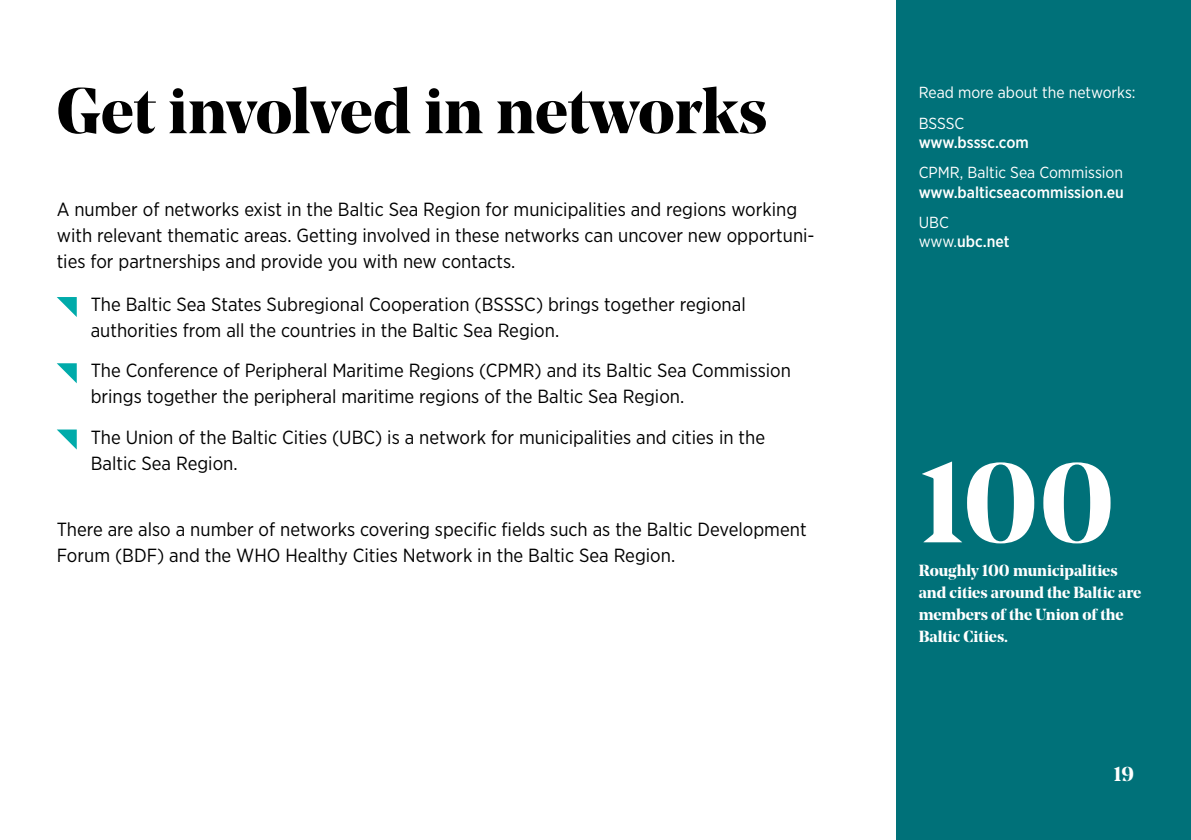
<style>
.page{position:relative;width:1191px;height:840px;background:#fff}
.page>*{position:absolute;margin:0;border:0;box-sizing:border-box;transform-origin:0 0}
.t1{font:700 112px "Noe Display";color:#fff}
.t2{font:700 64px "Noe Display";letter-spacing:-.005em;color:#000}
.t3{font:700 20px "Noe Display";color:#fff}
.a{font:19px/26px "Gotham Narrow";color:#000}
.Brödtext{font:19px/26px "Gotham Narrow";color:#000}
.Bildtext{font:700 16px/22px "Noe Display";color:#fff}
.Bildtext-2{font:16px/19.2px "Gotham Narrow";color:#fff}
.t4{font:500 16px/19.2px "Gotham Narrow";color:#fff}
.s1{font-weight:400}
.s2{font-weight:500}
</style>
<div class="page">
<svg style="left:57px;top:297px;width:20px;height:20px"></svg>
<svg style="left:57px;top:363px;width:20px;height:20px"></svg>
<svg style="left:57px;top:429px;width:20px;height:20px"></svg>
<div style="left:896px;top:0;width:295px;height:839px;background:#007179"></div>
<h2 class="t2" style="left:57px;top:69px;width:712px">Get involved in networks</h2>
<p class="Brödtext" style="left:57px;top:196px;width:759px">A number of networks exist in the Baltic Sea Region for municipalities and regions working with relevant thematic areas. Getting involved in these networks can uncover new opportuni&shy;ties for partnerships and provide you with new contacts.</p>
<p class="a" style="left:91px;top:291px;width:656px">The Baltic Sea States Subregional Cooperation (BSSSC) brings together regional authorities from all the countries in the Baltic Sea Region.</p>
<p class="a" style="left:91px;top:357px;width:702px">The Conference of Peripheral Maritime Regions (CPMR) and its Baltic Sea Commission brings together the peripheral maritime regions of the Baltic Sea Region.</p>
<p class="a" style="left:91px;top:423px;width:676px">The Union of the Baltic Cities (UBC) is a network for municipalities and cities in the<br>Baltic Sea Region.</p>
<p class="Brödtext" style="left:57px;top:515px;width:751px">There are also a number of networks covering specific fields such as the Baltic Development<br>Forum (BDF) and the WHO Healthy Cities Network in the Baltic Sea Region.</p>
<p class="Bildtext-2" style="left:918px;top:82px;width:218px">Read more about the networks:</p>
<p class="t4" style="left:918px;top:113px;width:112px"><span class="s1">BSSSC </span>www.bsssc.com</p>
<p class="Bildtext-2" style="left:918px;top:163px;width:206px">CPMR, Baltic Sea Commission</p>
<p class="t4" style="left:918px;top:182px;width:207px">www.balticseacommission.eu</p>
<p class="Bildtext-2" style="left:918px;top:212px;width:92px">UBC www.<span class="s2">ubc.net</span></p>
<h2 class="t1" style="left:918px;top:431px;width:198px">100</h2>
<p class="Bildtext" style="left:918px;top:558px;width:224px">Roughly 100 municipalities and cities around the Baltic are members of the Union of the<br>Baltic Cities.</p>
<p class="t3" style="left:1113px;top:760px;width:22px">19</p>
</div>
